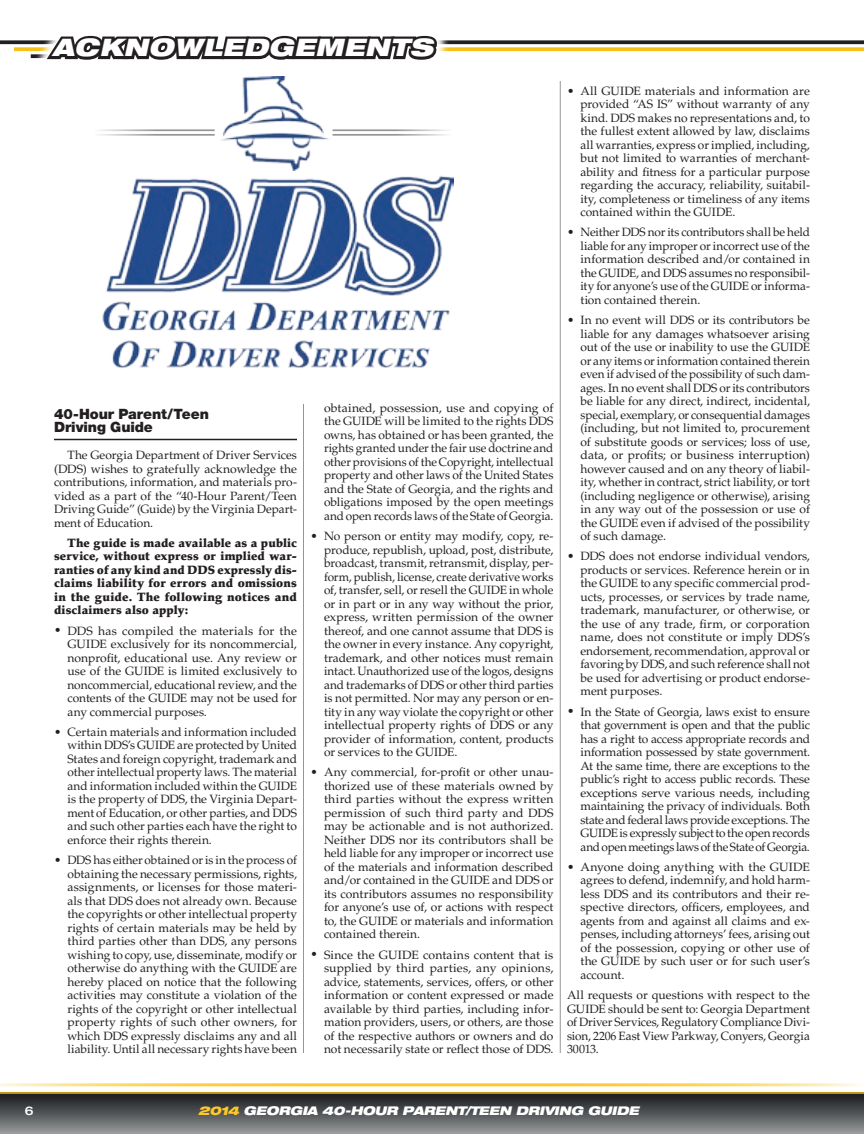
<style>
.page{position:relative;width:864px;height:1134px;background:#fff}
.page>*{position:absolute;margin:0;border:0;box-sizing:border-box;transform-origin:0 0}
.t1{font:italic 900 expanded 24.15px "Helvetica Neue LT Std";letter-spacing:.02em;color:#fff}
.t2{font:900 14.25px/13.5px "Helvetica Neue LT Std";letter-spacing:-.01em;color:#231f20}
.t3{font:12px/13.5px "Palatino LT Std";color:#231f20;text-align:justify}
.t4{font:900 12px/13.5px "Palatino LT Std";letter-spacing:.01em;color:#231f20;text-align:justify}
.t5{font:italic 900 expanded 12px "Helvetica Neue LT Std";letter-spacing:-.015em;color:#fff}
.t6{font:500 expanded 12px "Helvetica Neue LT Std";color:#fff}
.s1{color:#fcc928}
</style>
<div class="page">
<svg style="left:0;top:40px;width:864px;height:4px;background:#383435"></svg>
<svg style="left:31px;top:54px;width:3px;height:4px"></svg>
<svg style="left:14px;top:47px;width:850px;height:4px;background:#f4c42b"></svg>
<svg style="left:34px;top:40px;width:415px;height:19px"></svg>
<svg style="left:44px;top:35px;width:395px;height:406px"></svg>
<hr style="left:303px;top:404px;width:1px;height:649px;background:#949698">
<hr style="left:560px;top:81px;width:1px;height:972px;background:#949698">
<img style="left:94px;top:161px;width:360px;height:207px">
<hr style="left:93px;top:129px;width:122px;height:2px;background:#949698">
<hr style="left:333px;top:129px;width:122px;height:2px;background:#949698">
<hr style="left:93px;top:134px;width:122px;height:2px;background:#949698">
<hr style="left:333px;top:134px;width:122px;height:2px;background:#949698">
<img style="left:220px;top:77px;width:114px;height:94px">
<svg style="left:0;top:1092px;width:864px;height:42px;background:#5c5c58"></svg>
<hr style="left:0;top:1083px;width:864px;height:3px;background:#fcc928">
<h1 class="t1" style="left:52px;top:32px;width:382px">ACKNOWLEDGEMENTS</h1>
<p class="t2" style="left:54px;top:407px;width:156px">40-Hour Parent/Teen<br>Driving Guide</p>
<p class="t3" style="left:54px;top:448px;width:245px;text-indent:14px">The Georgia Department of Driver Services (DDS) wishes to gratefully acknowledge the contributions, information, and materials pro&shy;vided as a part of the “40-Hour Parent/Teen Driving Guide” (Guide) by the Virginia Depart&shy;ment of Education.</p>
<p class="t4" style="left:54px;top:536px;width:245px;text-indent:14px">The guide is made available as a public service, without express or implied war&shy;ranties of any kind and DDS expressly dis&shy;claims liability for errors and omissions in the guide. The following notices and disclaimers also apply:</p>
<p class="t3" style="left:68px;top:624px;width:231px;text-indent:-14px">• DDS has compiled the materials for the GUIDE exclusively for its noncommercial, nonprofit, educational use. Any review or use of the GUIDE is limited exclusively to noncommercial, educational review, and the contents of the GUIDE may not be used for any commercial purposes.</p>
<p class="t3" style="left:68px;top:725px;width:231px;text-indent:-14px">• Certain materials and information included within DDS’s GUIDE are protected by United States and foreign copyright, trademark and other intellectual property laws. The material and information included within the GUIDE is the property of DDS, the Virginia Depart&shy;ment of Education, or other parties, and DDS and such other parties each have the right to enforce their rights therein.</p>
<p class="t3" style="left:68px;top:853px;width:231px;text-indent:-14px">• DDS has either obtained or is in the process of obtaining the necessary permissions, rights, assignments, or licenses for those materi&shy;als that DDS does not already own. Because the copyrights or other intellectual property rights of certain materials may be held by third parties other than DDS, any persons wishing to copy, use, disseminate, modify or otherwise do anything with the GUIDE are hereby placed on notice that the following activities may constitute a violation of the rights of the copyright or other intellectual property rights of such other owners, for which DDS expressly disclaims any and all liability. Until all necessary rights have been</p>
<p class="t3" style="left:324px;top:401px;width:231px">obtained, possession, use and copying of the GUIDE will be limited to the rights DDS owns, has obtained or has been granted, the rights granted under the fair use doctrine and other provisions of the Copyright, intellectual property and other laws of the United States and the State of Georgia, and the rights and obligations imposed by the open meetings and open records laws of the State of Georgia.</p>
<p class="t3" style="left:324px;top:529px;width:231px;text-indent:-14px">• No person or entity may modify, copy, re&shy;produce, republish, upload, post, distribute, broadcast, transmit, retransmit, display, per&shy;form, publish, license, create derivative works of, transfer, sell, or resell the GUIDE in whole or in part or in any way without the prior, express, written permission of the owner thereof, and one cannot assume that DDS is the owner in every instance. Any copyright, trademark, and other notices must remain intact. Unauthorized use of the logos, designs and trademarks of DDS or other third parties is not permitted. Nor may any person or en&shy;tity in any way violate the copyright or other intellectual property rights of DDS or any provider of information, content, products or services to the GUIDE.</p>
<p class="t3" style="left:324px;top:766px;width:231px;text-indent:-14px">• Any commercial, for-profit or other unau&shy;thorized use of these materials owned by third parties without the express written permission of such third party and DDS may be actionable and is not authorized.<br>Neither DDS nor its contributors shall be held liable for any improper or incorrect use of the materials and information described and/or contained in the GUIDE and DDS or its contributors assumes no responsibility for anyone’s use of, or actions with respect to, the GUIDE or materials and information contained therein.</p>
<p class="t3" style="left:324px;top:948px;width:231px;text-indent:-14px">• Since the GUIDE contains content that is supplied by third parties, any opinions, advice, statements, services, offers, or other information or content expressed or made available by third parties, including infor&shy;mation providers, users, or others, are those of the respective authors or owners and do not necessarily state or reflect those of DDS.</p>
<p class="t3" style="left:580px;top:84px;width:231px;text-indent:-14px">• All GUIDE materials and information are provided “AS IS” without warranty of any kind. DDS makes no representations and, to the fullest extent allowed by law, disclaims all warranties, express or implied, including, but not limited to warranties of merchant&shy;ability and fitness for a particular purpose regarding the accuracy, reliability, suitabil&shy;ity, completeness or timeliness of any items contained within the GUIDE.</p>
<p class="t3" style="left:580px;top:226px;width:231px;text-indent:-14px">• Neither DDS nor its contributors shall be held liable for any improper or incorrect use of the information described and/or contained in the GUIDE, and DDS assumes no responsibil&shy;ity for anyone’s use of the GUIDE or informa&shy;tion contained therein.</p>
<p class="t3" style="left:580px;top:313px;width:231px;text-indent:-14px">• In no event will DDS or its contributors be liable for any damages whatsoever arising out of the use or inability to use the GUIDE or any items or information contained therein even if advised of the possibility of such dam&shy;ages. In no event shall DDS or its contributors be liable for any direct, indirect, incidental, special, exemplary, or consequential damages (including, but not limited to, procurement of substitute goods or services; loss of use, data, or profits; or business interruption) however caused and on any theory of liabil&shy;ity, whether in contract, strict liability, or tort (including negligence or otherwise), arising in any way out of the possession or use of the GUIDE even if advised of the possibility of such damage.</p>
<p class="t3" style="left:580px;top:550px;width:231px;text-indent:-14px">• DDS does not endorse individual vendors, products or services. Reference herein or in the GUIDE to any specific commercial prod&shy;ucts, processes, or services by trade name, trademark, manufacturer, or otherwise, or the use of any trade, firm, or corporation name, does not constitute or imply DDS’s endorsement, recommendation, approval or favoring by DDS, and such reference shall not be used for advertising or product endorse&shy;ment purposes.</p>
<p class="t3" style="left:580px;top:705px;width:231px;text-indent:-14px">• In the State of Georgia, laws exist to ensure that government is open and that the public has a right to access appropriate records and information possessed by state government.<br>At the same time, there are exceptions to the public’s right to access public records. These exceptions serve various needs, including maintaining the privacy of individuals. Both state and federal laws provide exceptions. The GUIDE is expressly subject to the open records and open meetings laws of the State of Georgia.</p>
<p class="t3" style="left:580px;top:860px;width:231px;text-indent:-14px">• Anyone doing anything with the GUIDE agrees to defend, indemnify, and hold harm&shy;less DDS and its contributors and their re&shy;spective directors, officers, employees, and agents from and against all claims and ex&shy;penses, including attorneys’ fees, arising out of the possession, copying or other use of the GUIDE by such user or for such user’s account.</p>
<p class="t3" style="left:567px;top:988px;width:245px">All requests or questions with respect to the GUIDE should be sent to: Georgia Department of Driver Services, Regulatory Compliance Divi&shy;sion, 2206 East View Parkway, Conyers, Georgia 30013.</p>
<p class="t6" style="left:25px;top:1104px;width:10px">6</p>
<p class="t5" style="left:198px;top:1103px;width:442px"><span class="s1">2014</span> GEORGIA 40-HOUR PARENT/TEEN DRIVING GUIDE</p>
</div>
